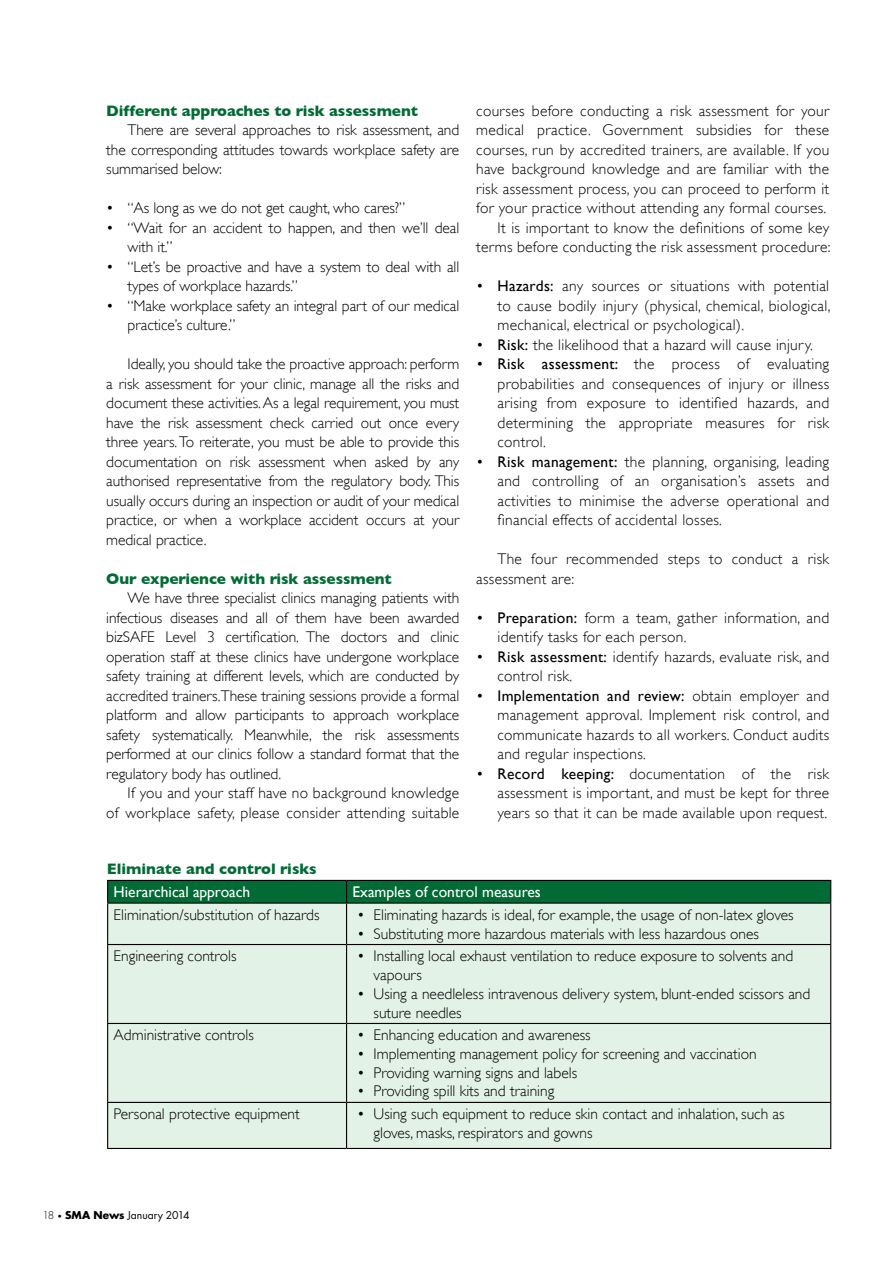
<style>
.page{position:relative;width:893px;height:1263px;background:#fff}
.page>*{position:absolute;margin:0;border:0;box-sizing:border-box;transform-origin:0 0}
.t1{font:300 15.45px/19.5px "Gill Sans";color:#000;text-align:justify}
.t2{font:300 15.45px/19.5px "Gill Sans";letter-spacing:.02em;color:#000}
.t3{font:700 15.45px "Gill Sans";letter-spacing:-.005em;color:#006b34}
.t4{font:15.45px "Gill Sans";color:#fff}
.t5{font:10.5px "Futura";letter-spacing:-.005em;color:#000}
.s1{font-weight:400}
.s2{font-weight:300}
.s3{font-weight:300;font-size:7.5px}
.s4{font-weight:700}
</style>
<div class="page">
<div style="left:108px;top:904px;width:722px;height:244px;background:#e3f2e7"></div>
<div style="left:107px;top:880px;width:724px;height:22px;background:#006b34"></div>
<hr style="left:107px;top:902px;width:240px;height:2px;background:#000">
<hr style="left:107px;top:904px;width:1px;height:40px;background:#000">
<hr style="left:347px;top:902px;width:484px;height:2px;background:#000">
<hr style="left:346px;top:904px;width:1px;height:40px;background:#000">
<hr style="left:830px;top:904px;width:1px;height:40px;background:#000">
<hr style="left:107px;top:944px;width:240px;height:1px;background:#000">
<hr style="left:107px;top:945px;width:1px;height:78px;background:#000">
<hr style="left:347px;top:944px;width:484px;height:1px;background:#000">
<hr style="left:346px;top:945px;width:1px;height:78px;background:#000">
<hr style="left:830px;top:945px;width:1px;height:78px;background:#000">
<hr style="left:107px;top:1023px;width:240px;height:1px;background:#000">
<hr style="left:107px;top:1024px;width:1px;height:78px;background:#000">
<hr style="left:347px;top:1023px;width:484px;height:1px;background:#000">
<hr style="left:346px;top:1024px;width:1px;height:78px;background:#000">
<hr style="left:830px;top:1024px;width:1px;height:78px;background:#000">
<hr style="left:107px;top:1102px;width:240px;height:1px;background:#000">
<hr style="left:107px;top:1103px;width:1px;height:45px;background:#000">
<hr style="left:347px;top:1102px;width:484px;height:1px;background:#000">
<hr style="left:346px;top:1103px;width:1px;height:45px;background:#000">
<hr style="left:830px;top:1103px;width:1px;height:45px;background:#000">
<hr style="left:107px;top:1148px;width:240px;height:1px;background:#000">
<hr style="left:347px;top:1148px;width:484px;height:1px;background:#000">
<p class="t3" style="left:106px;top:102px;width:313px">Different approaches to risk assessment</p>
<p class="t1" style="left:106px;top:120px;width:354px;text-indent:21px">There are several approaches to risk assessment, and the corresponding attitudes towards workplace safety are summarised below:</p>
<p class="t1" style="left:106px;top:198px;width:300px">• “As long as we do not get caught, who cares?”</p>
<p class="t1" style="left:128px;top:218px;width:333px;text-indent:-21px">• “Wait for an accident to happen, and then we’ll deal with it.”</p>
<p class="t1" style="left:128px;top:257px;width:333px;text-indent:-21px">• “Let’s be proactive and have a system to deal with all types of workplace hazards.”</p>
<p class="t1" style="left:128px;top:296px;width:333px;text-indent:-21px">• “Make workplace safety an integral part of our medical practice’s culture.”</p>
<p class="t1" style="left:106px;top:354px;width:354px;text-indent:21px">Ideally, you should take the proactive approach: perform a risk assessment for your clinic, manage all the risks and document these activities. As a legal requirement, you must have the risk assessment check carried out once every three years. To reiterate, you must be able to provide this documentation on risk assessment when asked by any authorised representative from the regulatory body. This usually occurs during an inspection or audit of your medical practice, or when a workplace accident occurs at your medical practice.</p>
<p class="t3" style="left:106px;top:570px;width:287px">Our experience with risk assessment</p>
<p class="t1" style="left:106px;top:588px;width:354px;text-indent:21px">We have three specialist clinics managing patients with infectious diseases and all of them have been awarded bizSAFE Level 3 certification. The doctors and clinic operation staff at these clinics have undergone workplace safety training at different levels, which are conducted by accredited trainers.These training sessions provide a formal platform and allow participants to approach workplace safety systematically. Meanwhile, the risk assessments performed at our clinics follow a standard format that the regulatory body has outlined.</p>
<p class="t2" style="left:106px;top:783px;width:354px;text-align:right">If you and your staff have no background knowledge<br>of workplace safety, please consider attending suitable</p>
<p class="t2" style="left:476px;top:101px;width:356px;text-align:right">courses before conducting a risk assessment for your medical practice. Government subsidies for these courses, run by accredited trainers, are available. If you have background knowledge and are familiar with the risk assessment process, you can proceed to perform it for your practice without attending any formal courses.<br>It is important to know the definitions of some key terms before conducting the risk assessment procedure:</p>
<p class="t1" style="left:497px;top:276px;width:334px;text-indent:-21px">• <span class="s1">Hazards:</span> any sources or situations with potential to cause bodily injury (physical, chemical, biological, mechanical, electrical or psychological).</p>
<p class="t2" style="left:476px;top:335px;width:338px">• <span class="s1">Risk:</span> the likelihood that a hazard will cause injury.</p>
<p class="t1" style="left:497px;top:354px;width:333px;text-indent:-21px">• <span class="s1">Risk assessment:</span> the process of evaluating probabilities and consequences of injury or illness arising from exposure to identified hazards, and determining the appropriate measures for risk control.</p>
<p class="t1" style="left:497px;top:452px;width:333px;text-indent:-21px">• <span class="s1">Risk management:</span> the planning, organising, leading and controlling of an organisation’s assets and activities to minimise the adverse operational and financial effects of accidental losses.</p>
<p class="t2" style="left:476px;top:549px;width:354px;text-indent:21px">The four recommended steps to conduct a risk assessment are:</p>
<p class="t2" style="left:497px;top:608px;width:333px;text-indent:-21px">• <span class="s1">Preparation:</span> form a team, gather information, and identify tasks for each person.</p>
<p class="t2" style="left:497px;top:647px;width:333px;text-indent:-21px">• <span class="s1">Risk assessment:</span> identify hazards, evaluate risk, and control risk.</p>
<p class="t1" style="left:497px;top:686px;width:333px;text-indent:-21px">• <span class="s1">Implementation and review:</span> obtain employer and management approval. Implement risk control, and communicate hazards to all workers. Conduct audits and regular inspections.</p>
<p class="t1" style="left:497px;top:764px;width:333px;text-indent:-21px">• <span class="s1">Record keeping:</span> documentation of the risk assessment is important, and must be kept for three years so that it can be made available upon request.</p>
<p class="t3" style="left:107px;top:859px;width:211px">Eliminate and control risks</p>
<p class="t4" style="left:114px;top:883px;width:138px">Hierarchical approach</p>
<p class="t4" style="left:353px;top:883px;width:190px">Examples of control measures</p>
<p class="t1" style="left:114px;top:905px;width:207px">Elimination/substitution of hazards</p>
<p class="t1" style="left:357px;top:905px;width:438px">• Eliminating hazards is ideal, for example, the usage of non-latex gloves</p>
<p class="t1" style="left:357px;top:924px;width:403px">• Substituting more hazardous materials with less hazardous ones</p>
<p class="t1" style="left:114px;top:946px;width:124px">Engineering controls</p>
<p class="t1" style="left:374px;top:947px;width:421px;line-height:18.8px;text-indent:-17px">• Installing local exhaust ventilation to reduce exposure to solvents and vapours</p>
<p class="t1" style="left:374px;top:984px;width:438px;line-height:18.8px;text-indent:-17px">• Using a needleless intravenous delivery system, blunt-ended scissors and suture needles</p>
<p class="t1" style="left:114px;top:1025px;width:142px">Administrative controls</p>
<p class="t1" style="left:357px;top:1025px;width:235px">• Enhancing education and awareness</p>
<p class="t1" style="left:357px;top:1044px;width:401px">• Implementing management policy for screening and vaccination</p>
<p class="t1" style="left:357px;top:1063px;width:222px">• Providing warning signs and labels</p>
<p class="t1" style="left:357px;top:1081px;width:199px">• Providing spill kits and training</p>
<p class="t1" style="left:114px;top:1104px;width:188px">Personal protective equipment</p>
<p class="t1" style="left:374px;top:1104px;width:413px;line-height:18.8px;text-indent:-17px">• Using such equipment to reduce skin contact and inhalation, such as gloves, masks, respirators and gowns</p>
<p class="t5" style="left:43px;top:1208px;width:149px"><span class="s2">18</span> <span class="s3">•</span> <span class="s4">SMA News</span> January 2014</p>
</div>
